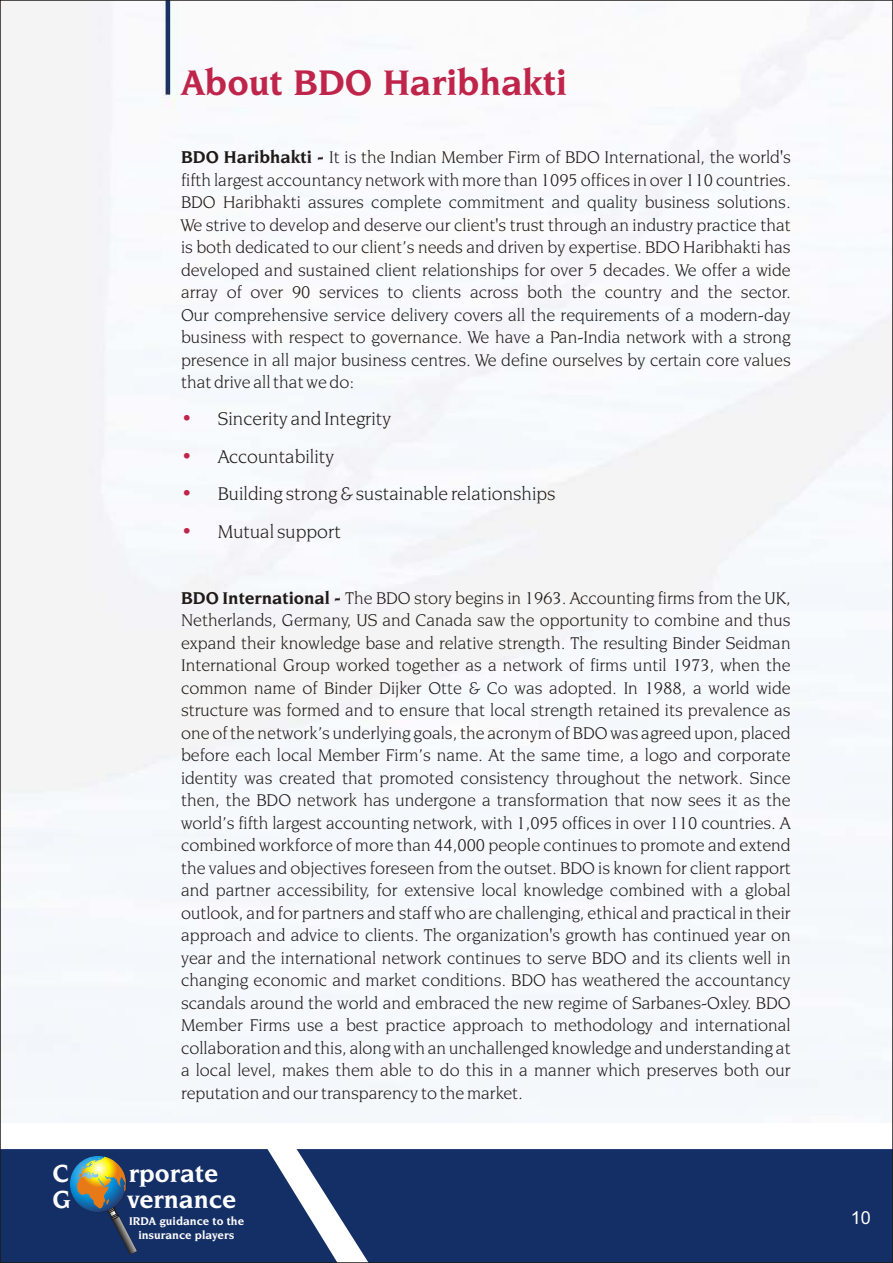
<style>
.page{position:relative;width:893px;height:1263px;background:#fff}
.page>*{position:absolute;margin:0;border:0;box-sizing:border-box;transform-origin:0 0}
.t1{font:700 37.5px "Novarese IT Cby BT";color:#bf244a}
.t2{font:700 25.95px/25.3px "Novarese IT Cby BT";color:#fff}
.t3{font:19.5px/37.5px "Novarese IT Cby BT";color:#1f1a17}
.t4{font:19.5px/37.5px "Novarese IT Cby BT";color:#bf244a;text-align:justify}
.t5{font:18px/22.5px "Novarese IT Cby BT";color:#1f1a17;text-align:justify}
.t6{font:18px "Arial";color:#fff}
.t7{font:700 11.85px/14px "Novarese IT Cby BT";color:#fff;text-align:center}
.s1{font-weight:700}
</style>
<div class="page">
<div style="left:388px;top:1149px;width:503px;height:112px;background:#142e66"></div>
<div style="left:2px;top:2px;width:889px;height:1120px;background:#f5f9fc"></div>
<svg style="left:2px;top:1149px;width:386px;height:112px;background:#2d4472"></svg>
<h2 class="t2" style="left:52px;top:1162px;width:20px">C<br>G</h2>
<h1 class="t1" style="left:180px;top:67px;width:388px">About BDO Haribhakti</h1>
<p class="t5" style="left:181px;top:147px;width:611px"><span class="s1">BDO Haribhakti -</span> It is the Indian Member Firm of BDO International, the world's fifth largest accountancy network with more than 1095 offices in over 110 countries.<br>BDO Haribhakti assures complete commitment and quality business solutions.<br>We strive to develop and deserve our client's trust through an industry practice that is both dedicated to our client’s needs and driven by expertise. BDO Haribhakti has developed and sustained client relationships for over 5 decades. We offer a wide array of over 90 services to clients across both the country and the sector.<br>Our comprehensive service delivery covers all the requirements of a modern-day business with respect to governance. We have a Pan-India network with a strong presence in all major business centres. We define ourselves by certain core values that drive all that we do:</p>
<p class="t3" style="left:218px;top:401px;width:339px">Sincerity and Integrity<br>Accountability<br>Building strong &amp; sustainable relationships<br>Mutual support</p>
<p class="t4" style="left:181px;top:401px;width:13px">• • • •</p>
<p class="t5" style="left:181px;top:588px;width:611px"><span class="s1">BDO International -</span> The BDO story begins in 1963. Accounting firms from the UK, Netherlands, Germany, US and Canada saw the opportunity to combine and thus expand their knowledge base and relative strength. The resulting Binder Seidman International Group worked together as a network of firms until 1973, when the common name of Binder Dijker Otte &amp; Co was adopted. In 1988, a world wide structure was formed and to ensure that local strength retained its prevalence as one of the network’s underlying goals, the acronym of BDO was agreed upon, placed before each local Member Firm’s name. At the same time, a logo and corporate identity was created that promoted consistency throughout the network. Since then, the BDO network has undergone a transformation that now sees it as the world’s fifth largest accounting network, with 1,095 offices in over 110 countries. A combined workforce of more than 44,000 people continues to promote and extend the values and objectives foreseen from the outset. BDO is known for client rapport and partner accessibility, for extensive local knowledge combined with a global outlook, and for partners and staff who are challenging, ethical and practical in their approach and advice to clients. The organization's growth has continued year on year and the international network continues to serve BDO and its clients well in changing economic and market conditions. BDO has weathered the accountancy scandals around the world and embraced the new regime of Sarbanes-Oxley. BDO Member Firms use a best practice approach to methodology and international collaboration and this, along with an unchallenged knowledge and understanding at a local level, makes them able to do this in a manner which preserves both our reputation and our transparency to the market.</p>
<h2 class="t2" style="left:127px;top:1163px;width:110px">rporate vernance</h2>
<p class="t7" style="left:129px;top:1215px;width:116px">IRDA guidance to the insurance players</p>
<p class="t6" style="left:851px;top:1211px;width:22px">10</p>
</div>
